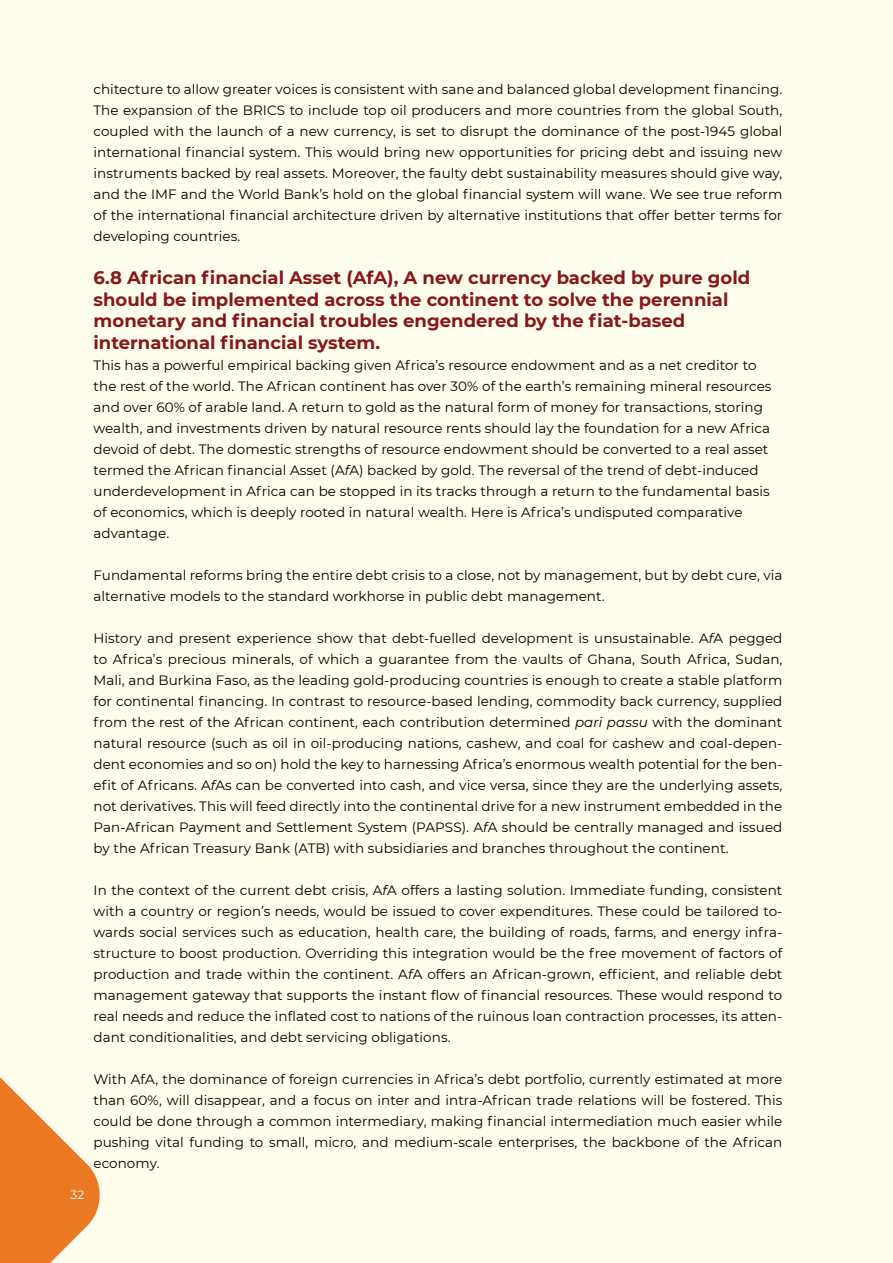
<style>
.page{position:relative;width:893px;height:1263px;background:#fffdeb}
.page>*{position:absolute;margin:0;border:0;box-sizing:border-box;transform-origin:0 0}
.t1{font:700 18px/21.6px "Montserrat";color:#881719}
.t2{font:13.5px/21px "Montserrat";letter-spacing:.005em;color:#000;text-align:justify}
.t3{font:12px "Montserrat";color:#fff}
.s1{font-style:italic}
</style>
<div class="page">
<svg style="left:0;top:1077px;width:100px;height:186px"></svg>
<p class="t3" style="left:70px;top:1187px;width:16px">32</p>
<p class="t2" style="left:93px;top:79px;width:690px">chitecture to allow greater voices is consistent with sane and balanced global development financing.<br>The expansion of the BRICS to include top oil producers and more countries from the global South, coupled with the launch of a new currency, is set to disrupt the dominance of the post-1945 global international financial system. This would bring new opportunities for pricing debt and issuing new instruments backed by real assets. Moreover, the faulty debt sustainability measures should give way, and the IMF and the World Bank’s hold on the global financial system will wane. We see true reform of the international financial architecture driven by alternative institutions that offer better terms for developing countries.</p>
<h1 class="t1" style="left:94px;top:266px;width:658px">6.8 African financial Asset (AfA), A new currency backed by pure gold should be implemented across the continent to solve the perennial monetary and financial troubles engendered by the fiat-based international financial system.</h1>
<p class="t2" style="left:94px;top:354px;width:679px;text-align:left">This has a powerful empirical backing given Africa’s resource endowment and as a net creditor to the rest of the world. The African continent has over 30% of the earth’s remaining mineral resources and over 60% of arable land. A return to gold as the natural form of money for transactions, storing wealth, and investments driven by natural resource rents should lay the foundation for a new Africa devoid of debt. The domestic strengths of resource endowment should be converted to a real asset termed the African financial Asset (A<span class="s1">f</span>A) backed by gold. The reversal of the trend of debt-induced underdevelopment in Africa can be stopped in its tracks through a return to the fundamental basis of economics, which is deeply rooted in natural wealth. Here is Africa’s undisputed comparative advantage.</p>
<p class="t2" style="left:94px;top:564px;width:690px">Fundamental reforms bring the entire debt crisis to a close, not by management, but by debt cure, via alternative models to the standard workhorse in public debt management.</p>
<p class="t2" style="left:94px;top:627px;width:690px">History and present experience show that debt-fuelled development is unsustainable. A<span class="s1">f</span>A pegged to Africa’s precious minerals, of which a guarantee from the vaults of Ghana, South Africa, Sudan, Mali, and Burkina Faso, as the leading gold-producing countries is enough to create a stable platform for continental financing. In contrast to resource-based lending, commodity back currency, supplied from the rest of the African continent, each contribution determined <span class="s1">pari passu</span> with the dominant natural resource (such as oil in oil-producing nations, cashew, and coal for cashew and coal-depen&shy;dent economies and so on) hold the key to harnessing Africa’s enormous wealth potential for the ben&shy;efit of Africans. A<span class="s1">f</span>As can be converted into cash, and vice versa, since they are the underlying assets, not derivatives. This will feed directly into the continental drive for a new instrument embedded in the Pan-African Payment and Settlement System (PAPSS). A<span class="s1">f</span>A should be centrally managed and issued by the African Treasury Bank (ATB) with subsidiaries and branches throughout the continent.</p>
<p class="t2" style="left:93px;top:879px;width:690px">In the context of the current debt crisis, A<span class="s1">f</span>A offers a lasting solution. Immediate funding, consistent with a country or region’s needs, would be issued to cover expenditures. These could be tailored to&shy;wards social services such as education, health care, the building of roads, farms, and energy infra&shy;structure to boost production. Overriding this integration would be the free movement of factors of production and trade within the continent. A<span class="s1">f</span>A offers an African-grown, efficient, and reliable debt management gateway that supports the instant flow of financial resources. These would respond to real needs and reduce the inflated cost to nations of the ruinous loan contraction processes, its atten&shy;dant conditionalities, and debt servicing obligations.</p>
<p class="t2" style="left:93px;top:1068px;width:690px">With AfA, the dominance of foreign currencies in Africa’s debt portfolio, currently estimated at more than 60%, will disappear, and a focus on inter and intra-African trade relations will be fostered. This could be done through a common intermediary, making financial intermediation much easier while pushing vital funding to small, micro, and medium-scale enterprises, the backbone of the African economy.</p>
</div>
